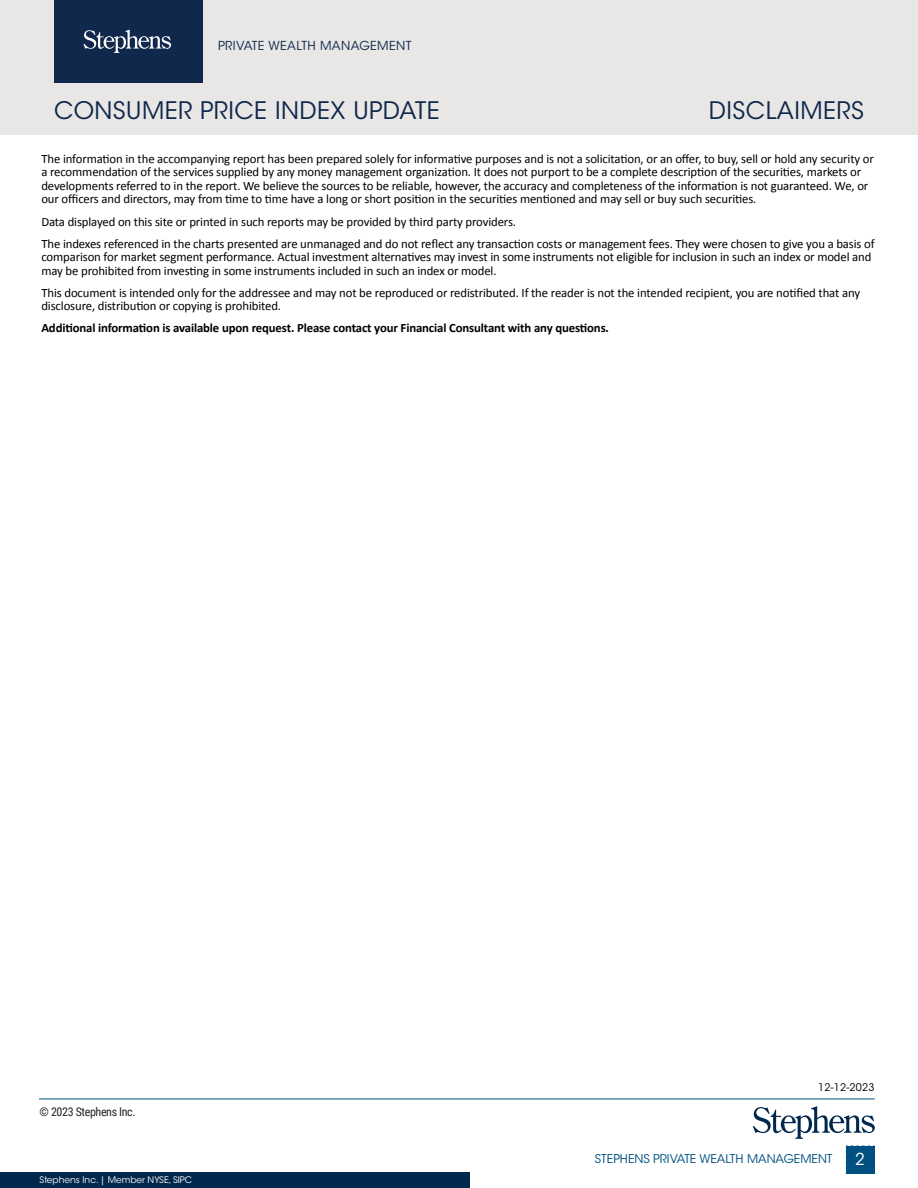
<style>
.page{position:relative;width:918px;height:1188px;background:#fff}
.page>*{position:absolute;margin:0;border:0;box-sizing:border-box;transform-origin:0 0}
.t1{font:24px "ITC Avant Garde Std";letter-spacing:.02em;color:#10284b}
.t2{font:16.5px "ITC Avant Garde Std";color:#fff}
.t3{font:12.75px/13.5px "Calibri";letter-spacing:-.01em;color:#000}
.t4{font:700 12.75px "Calibri";letter-spacing:-.01em;color:#000}
.t5{font:12.3px "ITC Avant Garde Std";letter-spacing:.03em;color:#10284b}
.t6{font:12px "ITC Avant Garde Std";color:#005181}
.t7{font:12px "Roboto Condensed";letter-spacing:-.03em;color:#27231f}
.t8{font:10.5px "ITC Avant Garde Std";letter-spacing:.025em;color:#000}
.t9{font:9px "ITC Avant Garde Std";color:#fff}
</style>
<div class="page">
<div style="left:0;top:1172px;width:470px;height:16px;background:#00274c"></div>
<svg style="left:846px;top:1145px;width:29px;height:29px"></svg>
<hr style="left:39px;top:1099px;width:836px;height:1px;background:#005181">
<svg style="left:753px;top:1106px;width:122px;height:33px"></svg>
<div style="left:0;top:0;width:918px;height:135px;background:#e8e7e5"></div>
<div style="left:54px;top:0;width:148px;height:82px;background:#10284b"></div>
<svg style="left:84px;top:30px;width:87px;height:23px"></svg>
<p class="t5" style="left:218px;top:38px;width:195px">PRIVATE WEALTH MANAGEMENT</p>
<h1 class="t1" style="left:54px;top:96px;width:387px">CONSUMER PRICE INDEX UPDATE</h1>
<h1 class="t1" style="left:709px;top:96px;width:157px">DISCLAIMERS</h1>
<p class="t3" style="left:41px;top:152px;width:834px">The information in the accompanying report has been prepared solely for informative purposes and is not a solicitation, or an offer, to buy, sell or hold any security or a recommendation of the services supplied by any money management organization. It does not purport to be a complete description of the securities, markets or developments referred to in the report. We believe the sources to be reliable, however, the accuracy and completeness of the information is not guaranteed. We, or our officers and directors, may from time to time have a long or short position in the securities mentioned and may sell or buy such securities.</p>
<p class="t3" style="left:41px;top:210px;width:835px;line-height:22.2px">Data displayed on this site or printed in such reports may be provided by third party providers.<br>The indexes referenced in the charts presented are unmanaged and do not reflect any transaction costs or management fees. They were chosen to give you a basis of</p>
<p class="t3" style="left:41px;top:250px;width:832px">comparison for market segment performance. Actual investment alternatives may invest in some instruments not eligible for inclusion in such an index or model and may be prohibited from investing in some instruments included in such an index or model.</p>
<p class="t3" style="left:41px;top:286px;width:820px">This document is intended only for the addressee and may not be reproduced or redistributed. If the reader is not the intended recipient, you are notified that any disclosure, distribution or copying is prohibited.</p>
<p class="t4" style="left:41px;top:319px;width:569px">Additional information is available upon request. Please contact your Financial Consultant with any questions.</p>
<p class="t7" style="left:40px;top:1104px;width:98px">© 2023 Stephens Inc.</p>
<p class="t9" style="left:40px;top:1175px;width:154px">Stephens Inc. | Member NYSE, SIPC</p>
<p class="t8" style="left:818px;top:1081px;width:58px">12-12-2023</p>
<p class="t6" style="left:595px;top:1151px;width:239px">STEPHENS PRIVATE WEALTH MANAGEMENT</p>
<p class="t2" style="left:855px;top:1149px;width:11px">2</p>
</div>
